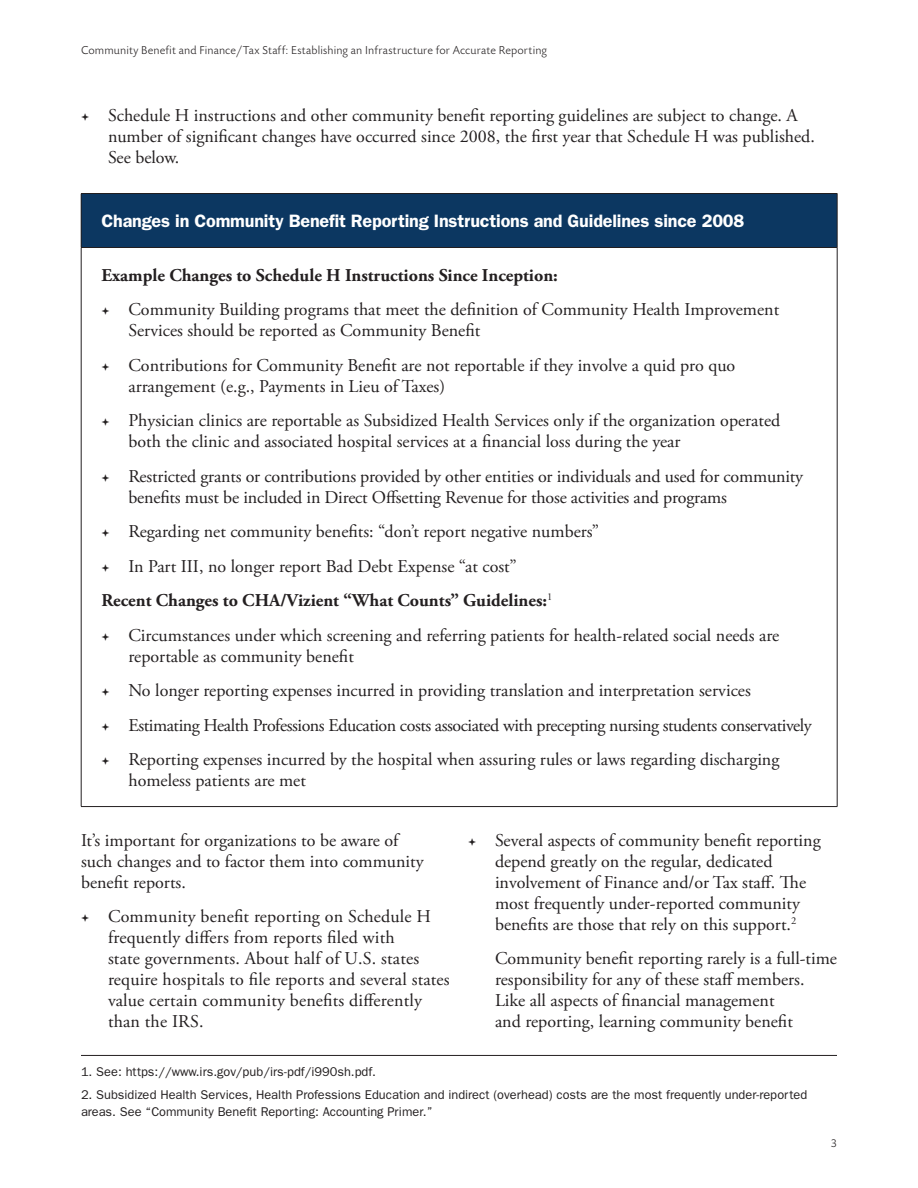
<style>
.page{position:relative;width:918px;height:1188px;background:#fff}
.page>*{position:absolute;margin:0;border:0;box-sizing:border-box;transform-origin:0 0}
.Bullets{font:18px/21px "Adobe Garamond Pro";color:#231f20}
.Body{font:700 18px "Adobe Garamond Pro";color:#231f20}
.Bullets-2{font:18px "Adobe Garamond Pro";letter-spacing:-.025em;color:#231f20}
.Body-2{font:18px/21px "Adobe Garamond Pro";color:#231f20}
.bold_paragraph{font:600 18px "Franklin Gothic";letter-spacing:-.01em;color:#fff}
.Footnotes{font:12.75px/16.5px "Franklin Gothic";color:#231f20}
.t1{font:300 12px "Today SB";letter-spacing:.015em;color:#231f20}
</style>
<div class="page">
<hr style="left:81px;top:1055px;width:756px;height:1px;background:#231f20">
<div style="left:81px;top:194px;width:756px;height:54px;background:#0c3761"></div>
<hr style="left:81px;top:193px;width:756px;height:1px;background:#231f20">
<hr style="left:81px;top:194px;width:1px;height:53px;background:#231f20">
<hr style="left:837px;top:194px;width:1px;height:53px;background:#231f20">
<hr style="left:81px;top:247px;width:756px;height:1px;background:#231f20">
<hr style="left:81px;top:248px;width:1px;height:558px;background:#231f20">
<hr style="left:837px;top:248px;width:1px;height:558px;background:#231f20">
<hr style="left:81px;top:806px;width:756px;height:1px;background:#231f20">
<p class="t1" style="left:81px;top:44px;width:468px">Community Benefit and Finance/Tax Staff: Establishing an Infrastructure for Accurate Reporting</p>
<p class="Bullets" style="left:108px;top:105px;width:708px;text-indent:-27px">❖ Schedule H instructions and other community benefit reporting guidelines are subject to change. A number of significant changes have occurred since 2008, the first year that Schedule H was published.<br>See below.</p>
<p class="bold_paragraph" style="left:101px;top:210px;width:644px">Changes in Community Benefit Reporting Instructions and Guidelines since 2008</p>
<p class="Body" style="left:101px;top:265px;width:458px">Example Changes to Schedule H Instructions Since Inception:</p>
<p class="Bullets" style="left:128px;top:300px;width:652px;text-indent:-27px">❖ Community Building programs that meet the definition of Community Health Improvement<br>Services should be reported as Community Benefit</p>
<p class="Bullets" style="left:128px;top:355px;width:608px;text-indent:-27px">❖ Contributions for Community Benefit are not reportable if they involve a quid pro quo arrangement (e.g., Payments in Lieu of Taxes)</p>
<p class="Bullets" style="left:128px;top:411px;width:653px;text-indent:-27px">❖ Physician clinics are reportable as Subsidized Health Services only if the organization operated both the clinic and associated hospital services at a financial loss during the year</p>
<p class="Bullets" style="left:128px;top:466px;width:676px;text-indent:-27px">❖ Restricted grants or contributions provided by other entities or individuals and used for community benefits must be included in Direct Offsetting Revenue for those activities and programs</p>
<p class="Bullets" style="left:101px;top:522px;width:499px">❖ Regarding net community benefits: “don’t report negative numbers”</p>
<p class="Bullets" style="left:101px;top:556px;width:417px">❖ In Part III, no longer report Bad Debt Expense “at cost”</p>
<p class="Body" style="left:101px;top:590px;width:452px">Recent Changes to CHA/Vizient “What Counts” Guidelines:<sup>1</sup></p>
<p class="Bullets" style="left:128px;top:625px;width:652px;text-indent:-27px">❖ Circumstances under which screening and referring patients for health-related social needs are reportable as community benefit</p>
<p class="Bullets" style="left:101px;top:681px;width:651px">❖ No longer reporting expenses incurred in providing translation and interpretation services</p>
<p class="Bullets-2" style="left:101px;top:714px;width:712px">❖ Estimating Health Professions Education costs associated with precepting nursing students conservatively</p>
<p class="Bullets" style="left:128px;top:750px;width:653px;text-indent:-27px">❖ Reporting expenses incurred by the hospital when assuring rules or laws regarding discharging homeless patients are met</p>
<p class="Body-2" style="left:81px;top:830px;width:344px">It’s important for organizations to be aware of such changes and to factor them into community benefit reports.</p>
<p class="Bullets" style="left:108px;top:907px;width:343px;text-indent:-27px">❖ Community benefit reporting on Schedule H frequently differs from reports filed with<br>state governments. About half of U.S. states require hospitals to file reports and several states value certain community benefits differently than the IRS.</p>
<p class="Bullets" style="left:495px;top:830px;width:327px;text-indent:-27px">❖ Several aspects of community benefit reporting depend greatly on the regular, dedicated involvement of Finance and/or Tax staff. The most frequently under-reported community benefits are those that rely on this support.<sup>2</sup></p>
<p class="Bullets" style="left:495px;top:949px;width:344px">Community benefit reporting rarely is a full-time responsibility for any of these staff members.<br>Like all aspects of financial management<br>and reporting, learning community benefit</p>
<p class="Footnotes" style="left:81px;top:1063px;width:297px">1. See: https://www.irs.gov/pub/irs-pdf/i990sh.pdf.</p>
<p class="Footnotes" style="left:81px;top:1086px;width:728px">2. Subsidized Health Services, Health Professions Education and indirect (overhead) costs are the most frequently under-reported areas. See “Community Benefit Reporting: Accounting Primer.”</p>
<p class="t1" style="left:831px;top:1137px;width:8px">3</p>
</div>
